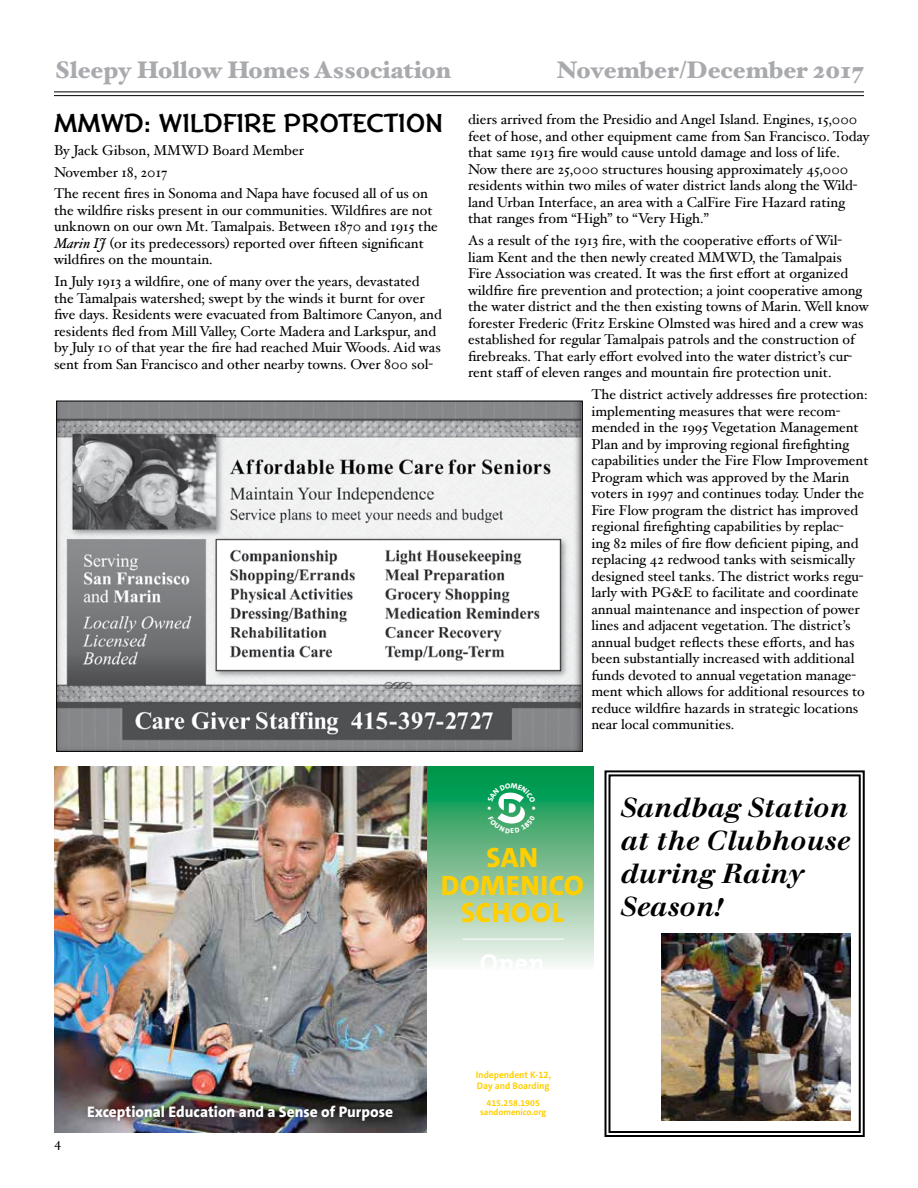
<style>
.page{position:relative;width:918px;height:1188px;background:#fff}
.page>*{position:absolute;margin:0;border:0;box-sizing:border-box;transform-origin:0 0}
.t1{font:800 28.05px/27.6px "The Sans C5";letter-spacing:.015em;color:#ffcf01;text-align:center}
.t2{font:italic 700 27px/33px "Walbaum";color:#000}
.t3{font:500 27px "Badger";color:#000;scale:1.1 1}
.t4{font:900 24px "Hoefler Text";color:#a8aaad}
.t5{font:800 15.45px "The Sans C5";color:#fff}
.t6{font:14.25px/16.5px "Hoefler Text";color:#000}
.t7{font:13.5px "Hoefler Text";color:#000}
.t8{font:700 9.6px/10.2px "The Sans C5";color:#ffcf01}
.t9{font:700 8.85px "The Sans C5";color:#ffcf01}
.s1{font-style:italic}
</style>
<div class="page">
<hr style="left:54px;top:92px;width:810px;height:1px;background:#000">
<hr style="left:54px;top:95px;width:810px;height:1px;background:#000">
<img style="left:58px;top:403px;width:523px;height:347px">
<svg style="left:426px;top:767px;width:168px;height:366px"></svg>
<img style="left:54px;top:767px;width:372px;height:366px">
<hr style="left:462px;top:939px;width:102px;height:1px;background:#fff">
<hr style="left:462px;top:1059px;width:102px;height:1px;background:#fff">
<div style="left:79px;top:1096px;width:322px;height:33px;background:#000;opacity:.75"></div>
<img style="left:604px;top:770px;width:261px;height:367px">
<div style="left:609px;top:774px;width:252px;height:359px;border:2px solid #000"></div>
<svg style="left:487px;top:783px;width:49px;height:50px"></svg>
<svg style="left:665px;top:816px;width:17px;height:16px"></svg>
<svg style="left:706px;top:815px;width:6px;height:5px"></svg>
<h3 class="t4" style="left:54px;top:56px;width:398px">Sleepy Hollow Homes Association</h3>
<h3 class="t4" style="left:556px;top:56px;width:309px">November/December 2017</h3>
<h2 class="t3" style="left:54px;top:107px;width:355px">MMWD: WILDFIRE PROTECTION</h2>
<p class="t6" style="left:54px;top:139px;width:376px;line-height:21.9px">By Jack Gibson, MMWD Board Member<br>November 18, 2017<br>The recent fires in Sonoma and Napa have focused all of us on</p>
<p class="t6" style="left:54px;top:202px;width:385px">the wildfire risks present in our communities. Wildfires are not unknown on our own Mt. Tamalpais. Between 1870 and 1915 the <span class="s1">Marin IJ</span> (or its predecessors) reported over fifteen significant wildfires on the mountain.</p>
<p class="t6" style="left:54px;top:273px;width:389px">In July 1913 a wildfire, one of many over the years, devastated the Tamalpais watershed; swept by the winds it burnt for over five days. Residents were evacuated from Baltimore Canyon, and residents fled from Mill Valley, Corte Madera and Larkspur, and by July 10 of that year the fire had reached Muir Woods. Aid was sent from San Francisco and other nearby towns. Over 800 sol-</p>
<p class="t6" style="left:468px;top:111px;width:403px">diers arrived from the Presidio and Angel Island. Engines, 15,000 feet of hose, and other equipment came from San Francisco. Today that same 1913 fire would cause untold damage and loss of life.<br>Now there are 25,000 structures housing approximately 45,000 residents within two miles of water district lands along the Wild&shy;land Urban Interface, an area with a CalFire Fire Hazard rating that ranges from “High” to “Very High.”</p>
<p class="t6" style="left:468px;top:232px;width:402px">As a result of the 1913 fire, with the cooperative efforts of Wil&shy;liam Kent and the then newly created MMWD, the Tamalpais Fire Association was created. It was the first effort at organized wildfire fire prevention and protection; a joint cooperative among the water district and the then existing towns of Marin. Well know forester Frederic (Fritz Erskine Olmsted was hired and a crew was established for regular Tamalpais patrols and the construction of firebreaks. That early effort evolved into the water district’s cur&shy;rent staff of eleven ranges and mountain fire protection unit.</p>
<p class="t6" style="left:591px;top:386px;width:279px">The district actively addresses fire protection: implementing measures that were recom&shy;mended in the 1995 Vegetation Management Plan and by improving regional firefighting capabilities under the Fire Flow Improvement Program which was approved by the Marin voters in 1997 and continues today. Under the Fire Flow program the district has improved regional firefighting capabilities by replac-<br>ing 82 miles of fire flow deficient piping, and replacing 42 redwood tanks with seismically designed steel tanks. The district works regu&shy;larly with PG&amp;E to facilitate and coordinate annual maintenance and inspection of power lines and adjacent vegetation. The district’s annual budget reflects these efforts, and has been substantially increased with additional funds devoted to annual vegetation manage&shy;ment which allows for additional resources to reduce wildfire hazards in strategic locations near local communities.</p>
<h1 class="t1" style="left:441px;top:844px;width:144px">SAN<br>DOMENICO<br>SCHOOL</h1>
<h2 class="t2" style="left:621px;top:791px;width:231px">Sandbag Station at the Clubhouse during Rainy<br>Season!</h2>
<p class="t7" style="left:54px;top:1134px;width:9px">4</p>
<p class="t8" style="left:476px;top:1070px;width:77px">Independent K-12,<br>Day and Boarding</p>
<p class="t9" style="left:487px;top:1098px;width:55px">415.258.1905</p>
<p class="t5" style="left:87px;top:1102px;width:307px">Exceptional Education and a Sense of Purpose</p>
<p class="t9" style="left:480px;top:1107px;width:68px">sandomenico.org</p>
</div>
